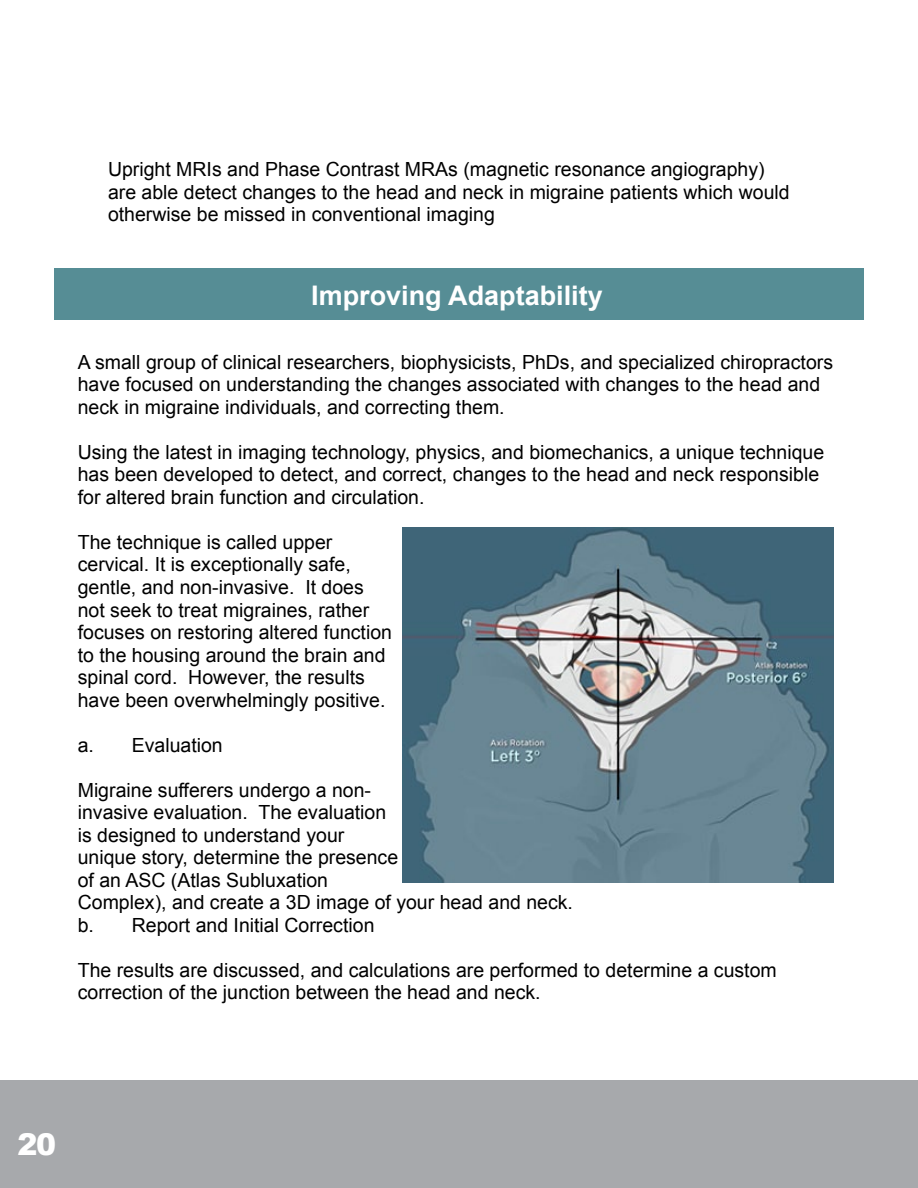
<style>
.page{position:relative;width:918px;height:1188px;background:#fff}
.page>*{position:absolute;margin:0;border:0;box-sizing:border-box;transform-origin:0 0}
.t1{font:900 30px "Arial";color:#fff}
.t2{font:700 27px "Arial";color:#fff}
.t3{font:19.5px/22.5px "Arial";color:#000}
</style>
<div class="page">
<div style="left:0;top:1080px;width:918px;height:108px;background:#a7a9ac"></div>
<div style="left:54px;top:268px;width:810px;height:52px;background:#568d95"></div>
<img style="left:402px;top:528px;width:432px;height:354px">
<p class="t3" style="left:108px;top:158px;width:683px">Upright MRIs and Phase Contrast MRAs (magnetic resonance angiography) are able detect changes to the head and neck in migraine patients which would otherwise be missed in conventional imaging</p>
<h2 class="t2" style="left:311px;top:277px;width:293px">Improving Adaptability</h2>
<p class="t3" style="left:78px;top:351px;width:757px">A small group of clinical researchers, biophysicists, PhDs, and specialized chiropractors have focused on understanding the changes associated with changes to the head and neck in migraine individuals, and correcting them.</p>
<p class="t3" style="left:78px;top:441px;width:748px">Using the latest in imaging technology, physics, and biomechanics, a unique technique has been developed to detect, and correct, changes to the head and neck responsible for altered brain function and circulation.</p>
<p class="t3" style="left:78px;top:531px;width:316px">The technique is called upper cervical. It is exceptionally safe, gentle, and non-invasive. It does not seek to treat migraines, rather focuses on restoring altered function to the housing around the brain and spinal cord. However, the results have been overwhelmingly positive.</p>
<p class="t3" style="left:78px;top:734px;width:147px">a. Evaluation</p>
<p class="t3" style="left:78px;top:779px;width:497px">Migraine sufferers undergo a non-<br>invasive evaluation. The evaluation<br>is designed to understand your<br>unique story, determine the presence<br>of an ASC (Atlas Subluxation<br>Complex), and create a 3D image of your head and neck. b. Report and Initial Correction</p>
<p class="t3" style="left:78px;top:959px;width:701px">The results are discussed, and calculations are performed to determine a custom correction of the junction between the head and neck.</p>
<h1 class="t1" style="left:18px;top:1123px;width:40px">20</h1>
</div>
